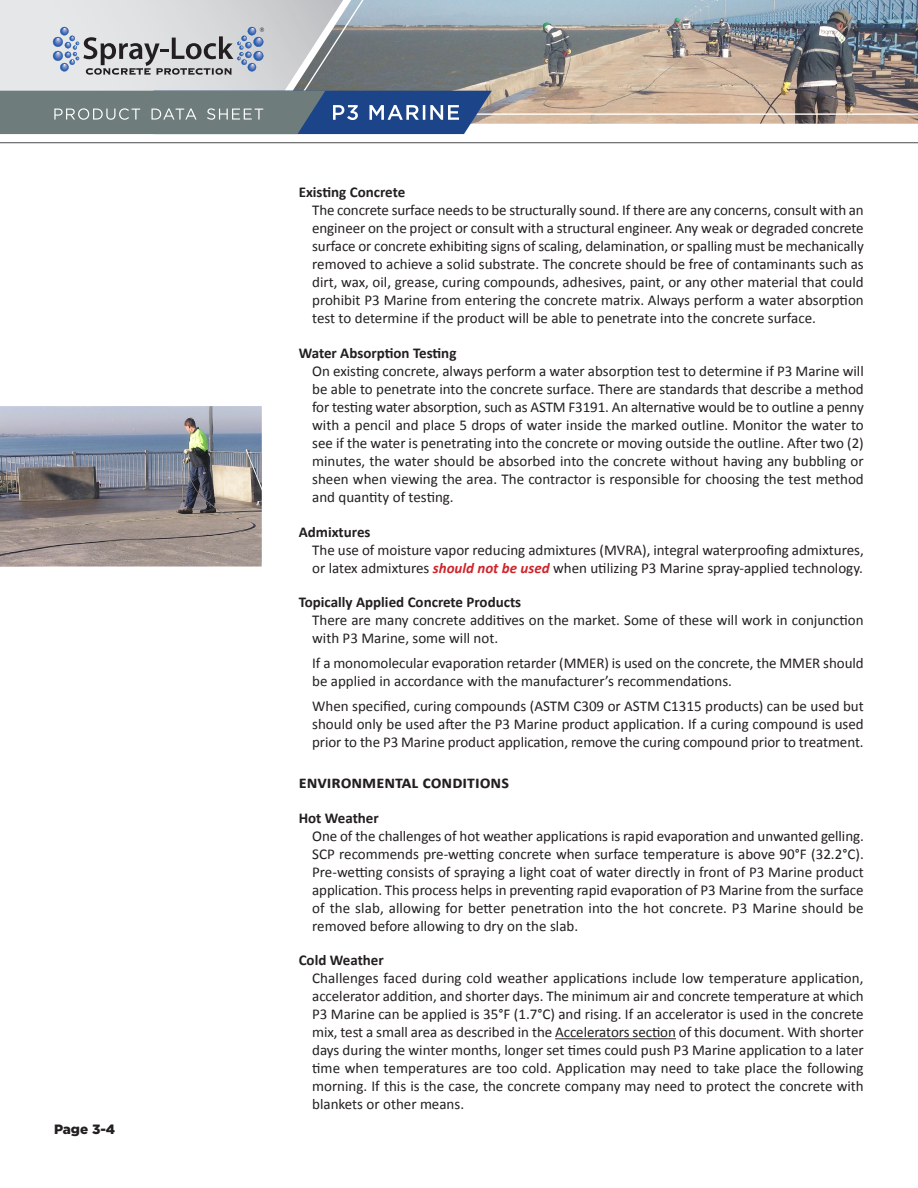
<style>
.page{position:relative;width:918px;height:1188px;background:#fff}
.page>*{position:absolute;margin:0;border:0;box-sizing:border-box;transform-origin:0 0}
.t1{font:700 18px "Calibri";color:#231f20}
.t2{font:15px/18px "Calibri";color:#231f20;text-align:justify}
.t3{font:700 15px "Calibri";color:#231f20}
.t4{font:900 13.5px "Gotham";color:#231f20}
.s1{font-weight:700;font-style:italic;color:#d1232a}
</style>
<div class="page">
<svg style="left:0;top:0;width:272px;height:91px"></svg>
<img style="left:272px;top:0;width:646px;height:124px">
<img style="left:287px;top:0;width:631px;height:115px">
<svg style="left:53px;top:27px;width:211px;height:48px"></svg>
<hr style="left:0;top:142px;width:918px;height:1px;background:#4b4c4d">
<svg style="left:0;top:91px;width:492px;height:43px"></svg>
<hr style="left:555px;top:1038px;width:121px;height:1px;background:#231f20">
<img style="left:0;top:406px;width:262px;height:161px">
<p class="t4" style="left:54px;top:1121px;width:63px">Page 3-4</p>
<p class="t3" style="left:299px;top:182px;width:108px">Existing Concrete</p>
<p class="t2" style="left:312px;top:201px;width:553px">The concrete surface needs to be structurally sound. If there are any concerns, consult with an engineer on the project or consult with a structural engineer. Any weak or degraded concrete surface or concrete exhibiting signs of scaling, delamination, or spalling must be mechanically removed to achieve a solid substrate. The concrete should be free of contaminants such as dirt, wax, oil, grease, curing compounds, adhesives, paint, or any other material that could prohibit P3 Marine from entering the concrete matrix. Always perform a water absorption test to determine if the product will be able to penetrate into the concrete surface.</p>
<p class="t3" style="left:299px;top:342px;width:159px">Water Absorption Testing</p>
<p class="t2" style="left:312px;top:361px;width:553px">On existing concrete, always perform a water absorption test to determine if P3 Marine will be able to penetrate into the concrete surface. There are standards that describe a method for testing water absorption, such as ASTM F3191. An alternative would be to outline a penny with a pencil and place 5 drops of water inside the marked outline. Monitor the water to see if the water is penetrating into the concrete or moving outside the outline. After two (2) minutes, the water should be absorbed into the concrete without having any bubbling or sheen when viewing the area. The contractor is responsible for choosing the test method and quantity of testing.</p>
<p class="t3" style="left:299px;top:521px;width:73px">Admixtures</p>
<p class="t2" style="left:312px;top:540px;width:553px">The use of moisture vapor reducing admixtures (MVRA), integral waterproofing admixtures, or latex admixtures <span class="s1">should not be used</span> when utilizing P3 Marine spray-applied technology.</p>
<p class="t3" style="left:299px;top:592px;width:224px">Topically Applied Concrete Products</p>
<p class="t2" style="left:312px;top:611px;width:553px">There are many concrete additives on the market. Some of these will work in conjunction with P3 Marine, some will not.</p>
<p class="t2" style="left:312px;top:654px;width:553px">If a monomolecular evaporation retarder (MMER) is used on the concrete, the MMER should be applied in accordance with the manufacturer’s recommendations.</p>
<p class="t2" style="left:312px;top:696px;width:553px">When specified, curing compounds (ASTM C309 or ASTM C1315 products) can be used but should only be used after the P3 Marine product application. If a curing compound is used prior to the P3 Marine product application, remove the curing compound prior to treatment.</p>
<p class="t1" style="left:299px;top:769px;width:212px">environmental conditions</p>
<p class="t3" style="left:299px;top:807px;width:82px">Hot Weather</p>
<p class="t2" style="left:312px;top:826px;width:553px">One of the challenges of hot weather applications is rapid evaporation and unwanted gelling.<br>SCP recommends pre-wetting concrete when surface temperature is above 90°F (32.2°C).<br>Pre-wetting consists of spraying a light coat of water directly in front of P3 Marine product application. This process helps in preventing rapid evaporation of P3 Marine from the surface of the slab, allowing for better penetration into the hot concrete. P3 Marine should be removed before allowing to dry on the slab.</p>
<p class="t3" style="left:299px;top:950px;width:87px">Cold Weather</p>
<p class="t2" style="left:312px;top:969px;width:553px">Challenges faced during cold weather applications include low temperature application, accelerator addition, and shorter days. The minimum air and concrete temperature at which P3 Marine can be applied is 35°F (1.7°C) and rising. If an accelerator is used in the concrete mix, test a small area as described in the Accelerators section of this document. With shorter days during the winter months, longer set times could push P3 Marine application to a later time when temperatures are too cold. Application may need to take place the following morning. If this is the case, the concrete company may need to protect the concrete with blankets or other means.</p>
</div>
